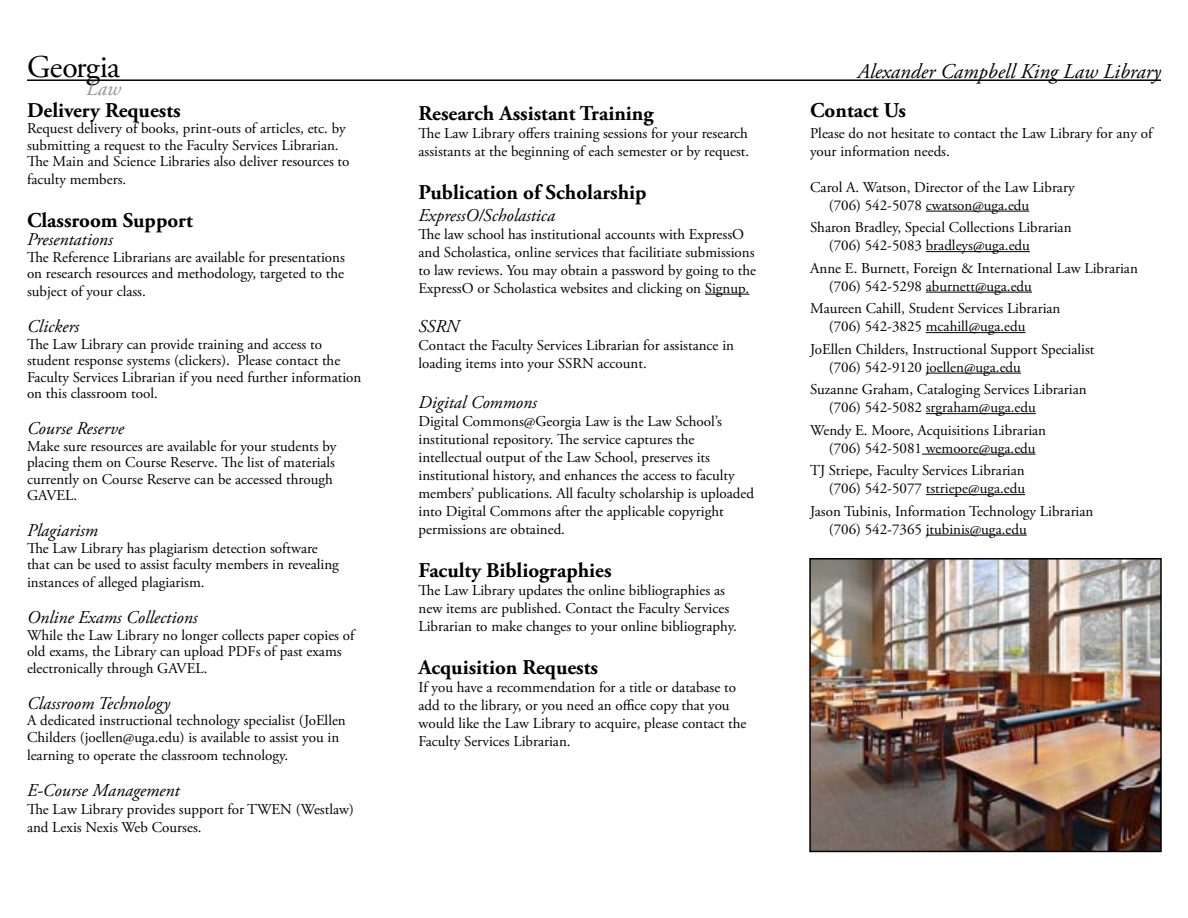
<style>
.page{position:relative;width:1188px;height:918px;background:#fff}
.page>*{position:absolute;margin:0;border:0;box-sizing:border-box;transform-origin:0 0}
.t1{font:31.65px "Adobe Garamond Pro";letter-spacing:-.025em;color:#000}
.t2{font:italic 21.15px "Adobe Garamond Pro";color:#939598}
.t3{font:700 21px "Adobe Garamond Pro";color:#000}
.t4{font:italic 21px "Adobe Garamond Pro";color:#000}
.t5{font:italic 18px "Adobe Garamond Pro";color:#000}
.t6{font:15px/18px "Adobe Garamond Pro";color:#000}
</style>
<div class="page">
<hr style="left:27px;top:79px;width:1134px;height:2px;background:#000">
<hr style="left:705px;top:294px;width:44px;height:1px;background:#000">
<hr style="left:926px;top:211px;width:103px;height:1px;background:#000">
<hr style="left:926px;top:251px;width:104px;height:1px;background:#000">
<hr style="left:926px;top:292px;width:106px;height:1px;background:#000">
<hr style="left:926px;top:332px;width:100px;height:1px;background:#000">
<hr style="left:926px;top:373px;width:95px;height:1px;background:#000">
<hr style="left:926px;top:413px;width:110px;height:1px;background:#000">
<hr style="left:922px;top:454px;width:114px;height:1px;background:#000">
<hr style="left:926px;top:494px;width:99px;height:1px;background:#000">
<hr style="left:926px;top:535px;width:101px;height:1px;background:#000">
<img style="left:812px;top:561px;width:347px;height:288px">
<div style="left:809px;top:558px;width:353px;height:294px;border:2px solid #000"></div>
<h1 class="t1" style="left:27px;top:48px;width:95px">Georgia</h1>
<h2 class="t2" style="left:86px;top:76px;width:36px">Law</h2>
<h3 class="t3" style="left:27px;top:98px;width:155px">Delivery Requests</h3>
<p class="t6" style="left:27px;top:121px;width:324px;line-height:16.5px">Request delivery of books, print-outs of articles, etc. by submitting a request to the Faculty Services Librarian.<br>The Main and Science Libraries also deliver resources to</p>
<p class="t6" style="left:27px;top:171px;width:101px">faculty members.</p>
<h3 class="t3" style="left:27px;top:208px;width:168px">Classroom Support</h3>
<p class="t5" style="left:27px;top:229px;width:87px">Presentations</p>
<p class="t6" style="left:27px;top:249px;width:319px;line-height:16.5px">The Reference Librarians are available for presentations on research resources and methodology, targeted to the</p>
<p class="t6" style="left:27px;top:283px;width:120px">subject of your class.</p>
<p class="t5" style="left:27px;top:316px;width:54px">Clickers</p>
<p class="t6" style="left:27px;top:336px;width:336px;line-height:16.5px">The Law Library can provide training and access to student response systems (clickers). Please contact the Faculty Services Librarian if you need further information on this classroom tool.</p>
<p class="t5" style="left:27px;top:418px;width:98px">Course Reserve</p>
<p class="t6" style="left:27px;top:438px;width:311px;line-height:16.5px">Make sure resources are available for your students by placing them on Course Reserve. The list of materials currently on Course Reserve can be accessed through GAVEL.</p>
<p class="t5" style="left:27px;top:520px;width:73px">Plagiarism</p>
<p class="t6" style="left:27px;top:540px;width:313px;line-height:16.5px">The Law Library has plagiarism detection software that can be used to assist faculty members in revealing</p>
<p class="t6" style="left:27px;top:574px;width:179px">instances of alleged plagiarism.</p>
<p class="t5" style="left:27px;top:607px;width:172px">Online Exams Collections</p>
<p class="t6" style="left:27px;top:627px;width:329px;line-height:16.5px">While the Law Library no longer collects paper copies of old exams, the Library can upload PDFs of past exams electronically through GAVEL.</p>
<p class="t5" style="left:27px;top:692px;width:145px">Classroom Technology</p>
<p class="t6" style="left:27px;top:713px;width:320px;line-height:16.5px">A dedicated instructional technology specialist (JoEllen<br>Childers (joellen@uga.edu) is available to assist you in</p>
<p class="t6" style="left:27px;top:747px;width:263px">learning to operate the classroom technology.</p>
<p class="t5" style="left:27px;top:779px;width:154px">E-Course Management</p>
<p class="t6" style="left:27px;top:801px;width:328px">The Law Library provides support for TWEN (Westlaw) and Lexis Nexis Web Courses.</p>
<h3 class="t3" style="left:418px;top:101px;width:237px">Research Assistant Training</h3>
<p class="t6" style="left:418px;top:125px;width:332px">The Law Library offers training sessions for your research assistants at the beginning of each semester or by request.</p>
<h3 class="t3" style="left:418px;top:180px;width:230px">Publication of Scholarship</h3>
<p class="t5" style="left:418px;top:204px;width:138px">ExpressO/Scholastica</p>
<p class="t6" style="left:418px;top:225px;width:339px">The law school has institutional accounts with ExpressO and Scholastica, online services that facilitiate submissions to law reviews. You may obtain a password by going to the ExpressO or Scholastica websites and clicking on Signup.</p>
<p class="t5" style="left:418px;top:316px;width:42px">SSRN</p>
<p class="t6" style="left:418px;top:337px;width:317px">Contact the Faculty Services Librarian for assistance in loading items into your SSRN account.</p>
<p class="t5" style="left:418px;top:391px;width:120px">Digital Commons</p>
<p class="t6" style="left:418px;top:413px;width:337px">Digital Commons@Georgia Law is the Law School’s institutional repository. The service captures the intellectual output of the Law School, preserves its institutional history, and enhances the access to faculty members’ publications. All faculty scholarship is uploaded into Digital Commons after the applicable copyright permissions are obtained.</p>
<h3 class="t3" style="left:418px;top:558px;width:195px">Faculty Bibliographies</h3>
<p class="t6" style="left:418px;top:582px;width:320px">The Law Library updates the online bibliographies as new items are published. Contact the Faculty Services<br>Librarian to make changes to your online bibliography.</p>
<h3 class="t3" style="left:418px;top:655px;width:181px">Acquisition Requests</h3>
<p class="t6" style="left:418px;top:679px;width:329px">If you have a recommendation for a title or database to add to the library, or you need an office copy that you would like the Law Library to acquire, please contact the Faculty Services Librarian.</p>
<h3 class="t4" style="left:858px;top:58px;width:305px">Alexander Campbell King Law Library</h3>
<h3 class="t3" style="left:810px;top:98px;width:97px">Contact Us</h3>
<p class="t6" style="left:810px;top:124px;width:344px">Please do not hesitate to contact the Law Library for any of your information needs.</p>
<p class="t6" style="left:829px;top:178px;width:247px;text-indent:-19px">Carol A. Watson, Director of the Law Library (706) 542-5078 cwatson@uga.edu</p>
<p class="t6" style="left:829px;top:219px;width:244px;text-indent:-19px">Sharon Bradley, Special Collections Librarian (706) 542-5083 bradleys@uga.edu</p>
<p class="t6" style="left:829px;top:259px;width:310px;text-indent:-19px">Anne E. Burnett, Foreign &amp; International Law Librarian (706) 542-5298 aburnett@uga.edu</p>
<p class="t6" style="left:829px;top:300px;width:233px;text-indent:-19px">Maureen Cahill, Student Services Librarian (706) 542-3825 mcahill@uga.edu</p>
<p class="t6" style="left:829px;top:340px;width:267px;text-indent:-19px">JoEllen Childers, Instructional Support Specialist (706) 542-9120 joellen@uga.edu</p>
<p class="t6" style="left:829px;top:381px;width:259px;text-indent:-19px">Suzanne Graham, Cataloging Services Librarian (706) 542-5082 srgraham@uga.edu</p>
<p class="t6" style="left:810px;top:421px;width:237px;text-align:center">Wendy E. Moore, Acquisitions Librarian (706) 542-5081 wemoore@uga.edu</p>
<p class="t6" style="left:810px;top:462px;width:216px;text-align:right">TJ Striepe, Faculty Services Librarian (706) 542-5077 tstriepe@uga.edu</p>
<p class="t6" style="left:829px;top:502px;width:266px;text-indent:-19px">Jason Tubinis, Information Technology Librarian (706) 542-7365 jtubinis@uga.edu</p>
</div>
